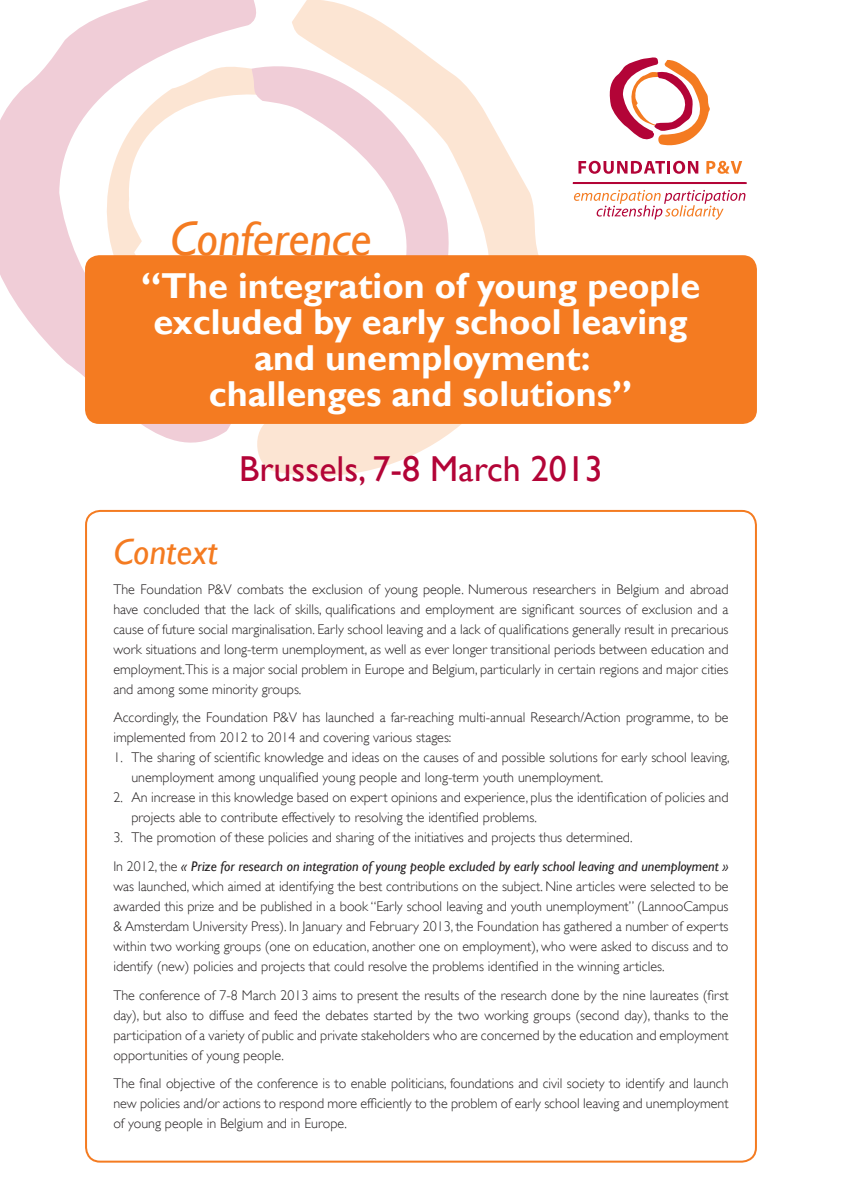
<style>
.page{position:relative;width:842px;height:1191px;background:#fff}
.page>*{position:absolute;margin:0;border:0;box-sizing:border-box;transform-origin:0 0}
.t1{font:italic 48px "Gill Sans";color:#f47b21}
.t2{font:700 36px/36px "Gill Sans";color:#fff;text-align:center}
.t3{font:36px "Gill Sans";color:#b30437}
.t4{font:italic 36px "Gill Sans";color:#f47b21}
.t5{font:300 14px/20px "Gill Sans";color:#231f20;text-align:justify}
.s1{font-weight:400;font-style:italic}
</style>
<div class="page">
<svg style="left:0;top:0;width:249px;height:443px"></svg>
<svg style="left:249px;top:0;width:290px;height:476px"></svg>
<div style="left:85px;top:255px;width:672px;height:169px;background:#f47b21;border-radius:14px"></div>
<svg style="left:609px;top:57px;width:101px;height:89px"></svg>
<svg style="left:574px;top:190px;width:171px;height:30px"></svg>
<svg style="left:578px;top:161px;width:120px;height:13px"></svg>
<svg style="left:706px;top:161px;width:36px;height:13px"></svg>
<hr style="left:573px;top:182px;width:173px;height:2px;background:#b30437">
<h1 class="t1" style="left:170px;top:211px;width:203px">Conference</h1>
<h2 class="t2" style="left:141px;top:269px;width:561px">“The integration of young people excluded by early school leaving and unemployment:<br>challenges and solutions”</h2>
<h2 class="t4" style="left:113px;top:530px;width:106px">Context</h2>
<h2 class="t3" style="left:239px;top:447px;width:365px">Brussels, 7-8 March 2013</h2>
<p class="t5" style="left:113px;top:579px;width:617px">The Foundation P&amp;V combats the exclusion of young people. Numerous researchers in Belgium and abroad have concluded that the lack of skills, qualifications and employment are significant sources of exclusion and a cause of future social marginalisation. Early school leaving and a lack of qualifications generally result in precarious work situations and long-term unemployment, as well as ever longer transitional periods between education and employment.This is a major social problem in Europe and Belgium, particularly in certain regions and major cities and among some minority groups.</p>
<p class="t5" style="left:113px;top:707px;width:617px">Accordingly, the Foundation P&amp;V has launched a far-reaching multi-annual Research/Action programme, to be implemented from 2012 to 2014 and covering various stages:</p>
<p class="t5" style="left:131px;top:747px;width:600px;text-indent:-18px">1. The sharing of scientific knowledge and ideas on the causes of and possible solutions for early school leaving, unemployment among unqualified young people and long-term youth unemployment.</p>
<p class="t5" style="left:131px;top:787px;width:599px;text-indent:-18px">2. An increase in this knowledge based on expert opinions and experience, plus the identification of policies and projects able to contribute effectively to resolving the identified problems.</p>
<p class="t5" style="left:113px;top:823px;width:617px;line-height:28.5px">3. The promotion of these policies and sharing of the initiatives and projects thus determined.<br>In 2012, the <span class="s1">« Prize for research on integration of young people excluded by early school leaving and unemployment »</span></p>
<p class="t5" style="left:113px;top:876px;width:617px">was launched, which aimed at identifying the best contributions on the subject. Nine articles were selected to be awarded this prize and be published in a book “Early school leaving and youth unemployment” (LannooCampus &amp; Amsterdam University Press). In January and February 2013, the Foundation has gathered a number of experts within two working groups (one on education, another one on employment), who were asked to discuss and to identify (new) policies and projects that could resolve the problems identified in the winning articles.</p>
<p class="t5" style="left:113px;top:984px;width:617px">The conference of 7-8 March 2013 aims to present the results of the research done by the nine laureates (first day), but also to diffuse and feed the debates started by the two working groups (second day), thanks to the participation of a variety of public and private stakeholders who are concerned by the education and employment opportunities of young people.</p>
<p class="t5" style="left:113px;top:1073px;width:617px">The final objective of the conference is to enable politicians, foundations and civil society to identify and launch new policies and/or actions to respond more efficiently to the problem of early school leaving and unemployment of young people in Belgium and in Europe.</p>
</div>
